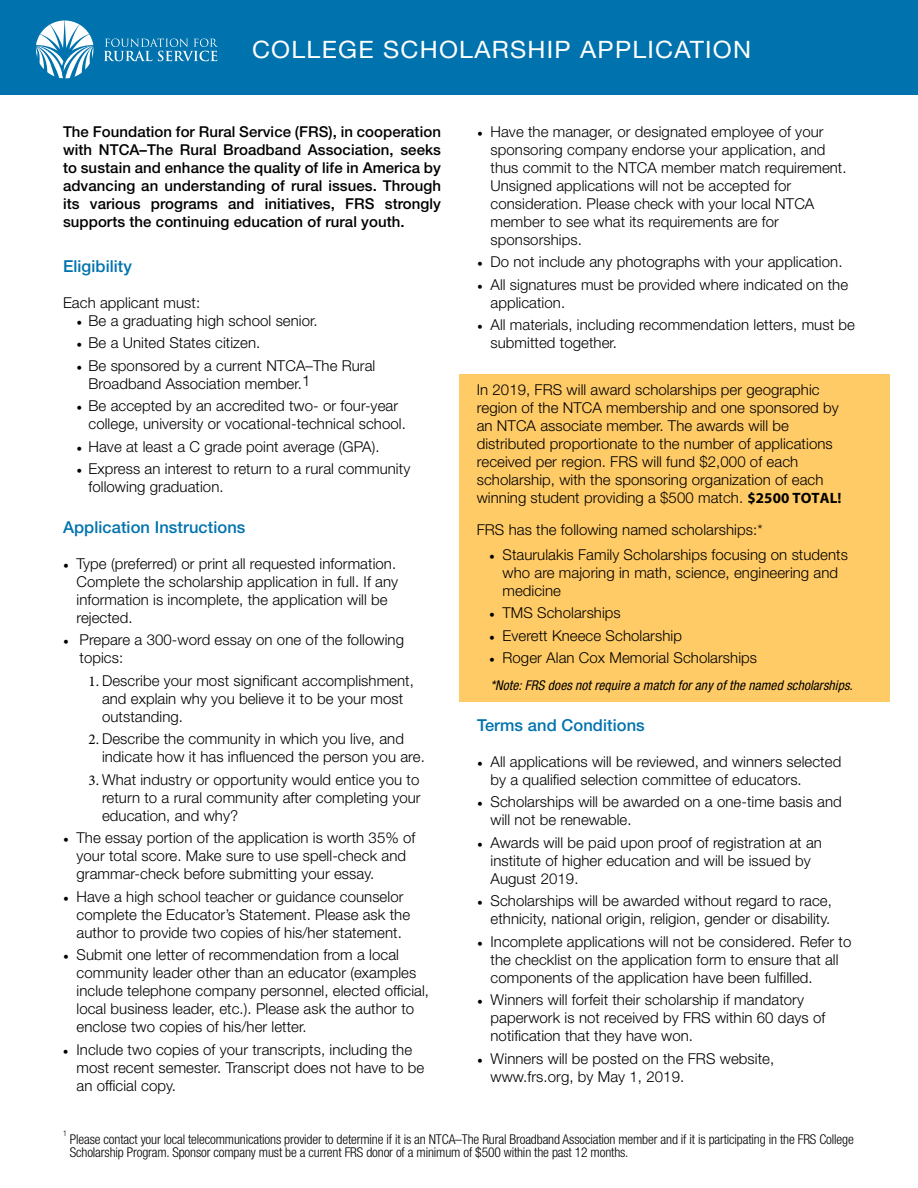
<style>
.page{position:relative;width:918px;height:1188px;background:#fff}
.page>*{position:absolute;margin:0;border:0;box-sizing:border-box;transform-origin:0 0}
.t1{font:24px "Helvetica Neue LT Std";letter-spacing:.05em;color:#fff;scale:1.04 1}
.t2{font:500 16.5px "Helvetica Neue LT Std";letter-spacing:.005em;color:#0073ae}
.t3{font:300 15px/18px "Helvetica Neue LT Std";letter-spacing:.005em;color:#000}
.t4{font:500 15px/18px "Helvetica Neue LT Std";letter-spacing:.005em;color:#000;text-align:justify}
.t5{font:300 condensed 13.5px/13.5px "Helvetica Neue LT Std";letter-spacing:-.01em;color:#000}
.t6{font:italic condensed 13.5px "Helvetica Neue LT Std";letter-spacing:.005em;color:#000}
.t7{font:300 condensed 7.8px "Helvetica Neue LT Std";color:#000}
.s1{font-family:"Minion Pro";font-weight:400}
.s2{font-family:"Myriad Pro";font-weight:700}
</style>
<div class="page">
<div style="left:459px;top:374px;width:431px;height:327px;background:#ffcb66"></div>
<div style="left:0;top:0;width:918px;height:94px;background:#0073ae"></div>
<svg style="left:104px;top:39px;width:114px;height:22px"></svg>
<svg style="left:36px;top:21px;width:57px;height:57px"></svg>
<h1 class="t1" style="left:252px;top:35px;width:482px">COLLEGE SCHOLARSHIP APPLICATION</h1>
<p class="t4" style="left:63px;top:122px;width:380px">The Foundation for Rural Service (FRS), in cooperation with NTCA–The Rural Broadband Association, seeks to sustain and enhance the quality of life in America by advancing an understanding of rural issues. Through its various programs and initiatives, FRS strongly supports the continuing education of rural youth.</p>
<p class="t2" style="left:63px;top:256px;width:71px">Eligibility</p>
<p class="t3" style="left:63px;top:293px;width:139px">Each applicant must:</p>
<p class="t3" style="left:76px;top:311px;width:243px"><span class="s1">•</span> Be a graduating high school senior.</p>
<p class="t3" style="left:76px;top:334px;width:185px"><span class="s1">•</span> Be a United States citizen.</p>
<p class="t3" style="left:88px;top:356px;width:288px;text-indent:-12px"><span class="s1">•</span> Be sponsored by a current NTCA–The Rural<br>Broadband Association member.1</p>
<p class="t3" style="left:88px;top:397px;width:319px;text-indent:-12px"><span class="s1">•</span> Be accepted by an accredited two- or four-year college, university or vocational-technical school.</p>
<p class="t3" style="left:76px;top:437px;width:305px"><span class="s1">•</span> Have at least a C grade point average (GPA).</p>
<p class="t3" style="left:88px;top:460px;width:323px;text-indent:-12px"><span class="s1">•</span> Express an interest to return to a rural community following graduation.</p>
<p class="t2" style="left:63px;top:517px;width:184px">Application Instructions</p>
<p class="t3" style="left:76px;top:554px;width:323px;text-indent:-14px"><span class="s1">•</span> Type (preferred) or print all requested information.<br>Complete the scholarship application in full. If any information is incomplete, the application will be rejected.</p>
<p class="t3" style="left:79px;top:631px;width:326px;text-indent:-16px"><span class="s1">•</span> Prepare a 300-word essay on one of the following topics:</p>
<p class="t3" style="left:102px;top:671px;width:313px;text-indent:-14px"><span class="s1">1.</span> Describe your most significant accomplishment, and explain why you believe it to be your most outstanding.</p>
<p class="t3" style="left:102px;top:730px;width:324px;text-indent:-14px"><span class="s1">2.</span> Describe the community in which you live, and indicate how it has influenced the person you are.</p>
<p class="t3" style="left:102px;top:770px;width:320px;text-align:justify;text-indent:-14px"><span class="s1">3.</span> What industry or opportunity would entice you to return to a rural community after completing your education, and why?</p>
<p class="t3" style="left:76px;top:829px;width:340px;text-indent:-14px"><span class="s1">•</span> The essay portion of the application is worth 35% of your total score. Make sure to use spell-check and grammar-check before submitting your essay.</p>
<p class="t3" style="left:76px;top:887px;width:335px;text-indent:-14px"><span class="s1">•</span> Have a high school teacher or guidance counselor complete the Educator’s Statement. Please ask the author to provide two copies of his/her statement.</p>
<p class="t3" style="left:76px;top:946px;width:354px;text-indent:-13px"><span class="s1">•</span> Submit one letter of recommendation from a local community leader other than an educator (examples include telephone company personnel, elected official, local business leader, etc.). Please ask the author to enclose two copies of his/her letter.</p>
<p class="t3" style="left:76px;top:1040px;width:349px;text-indent:-14px"><span class="s1">•</span> Include two copies of your transcripts, including the most recent semester. Transcript does not have to be an official copy.</p>
<p class="t3" style="left:490px;top:122px;width:358px;text-indent:-13px"><span class="s1">•</span> Have the manager, or designated employee of your sponsoring company endorse your application, and thus commit to the NTCA member match requirement.<br>Unsigned applications will not be accepted for consideration. Please check with your local NTCA member to see what its requirements are for sponsorships.</p>
<p class="t3" style="left:477px;top:253px;width:367px"><span class="s1">•</span> Do not include any photographs with your application.</p>
<p class="t3" style="left:490px;top:275px;width:359px;text-indent:-14px"><span class="s1">•</span> All signatures must be provided where indicated on the application.</p>
<p class="t3" style="left:490px;top:316px;width:366px;text-indent:-14px"><span class="s1">•</span> All materials, including recommendation letters, must be submitted together.</p>
<p class="t3" style="left:477px;top:380px;width:366px">In 2019, FRS will award scholarships per geographic region of the NTCA membership and one sponsored by an NTCA associate member. The awards will be distributed proportionate to the number of applications received per region. FRS will fund $2,000 of each scholarship, with the sponsoring organization of each winning student providing a $500 match. <span class="s2">$2500 TOTAL!</span></p>
<p class="t3" style="left:477px;top:520px;width:287px">FRS has the following named scholarships:*</p>
<p class="t3" style="left:502px;top:545px;width:347px;text-indent:-14px"><span class="s1">•</span> Staurulakis Family Scholarships focusing on students who are majoring in math, science, engineering and medicine</p>
<p class="t3" style="left:489px;top:604px;width:133px"><span class="s1">•</span> TMS Scholarships</p>
<p class="t3" style="left:489px;top:626px;width:194px"><span class="s1">•</span> Everett Kneece Scholarship</p>
<p class="t3" style="left:489px;top:649px;width:270px"><span class="s1">•</span> Roger Alan Cox Memorial Scholarships</p>
<p class="t6" style="left:490px;top:678px;width:364px">*Note: FRS does not require a match for any of the named scholarships.</p>
<p class="t2" style="left:477px;top:715px;width:169px">Terms and Conditions</p>
<p class="t3" style="left:490px;top:752px;width:352px;text-indent:-14px"><span class="s1">•</span> All applications will be reviewed, and winners selected by a qualified selection committee of educators.</p>
<p class="t3" style="left:490px;top:793px;width:353px;text-indent:-14px"><span class="s1">•</span> Scholarships will be awarded on a one-time basis and will not be renewable.</p>
<p class="t3" style="left:490px;top:833px;width:333px;text-indent:-14px"><span class="s1">•</span> Awards will be paid upon proof of registration at an institute of higher education and will be issued by<br>August 2019.</p>
<p class="t3" style="left:477px;top:892px;width:356px;text-align:right"><span class="s1">•</span> Scholarships will be awarded without regard to race, ethnicity, national origin, religion, gender or disability.</p>
<p class="t3" style="left:490px;top:932px;width:362px;text-indent:-14px"><span class="s1">•</span> Incomplete applications will not be considered. Refer to the checklist on the application form to ensure that all components of the application have been fulfilled.</p>
<p class="t3" style="left:490px;top:991px;width:336px;text-indent:-14px"><span class="s1">•</span> Winners will forfeit their scholarship if mandatory paperwork is not received by FRS within 60 days of notification that they have won.</p>
<p class="t3" style="left:490px;top:1049px;width:285px;text-indent:-14px"><span class="s1">•</span> Winners will be posted on the FRS website, www.frs.org, by May 1, 2019.</p>
<p class="t7" style="left:63px;top:1129px;width:5px">1</p>
<p class="t5" style="left:70px;top:1132px;width:786px">Please contact your local telecommunications provider to determine if it is an NTCA–The Rural Broadband Association member and if it is participating in the FRS College<br>Scholarship Program. Sponsor company must be a current FRS donor of a minimum of $500 within the past 12 months.</p>
</div>
